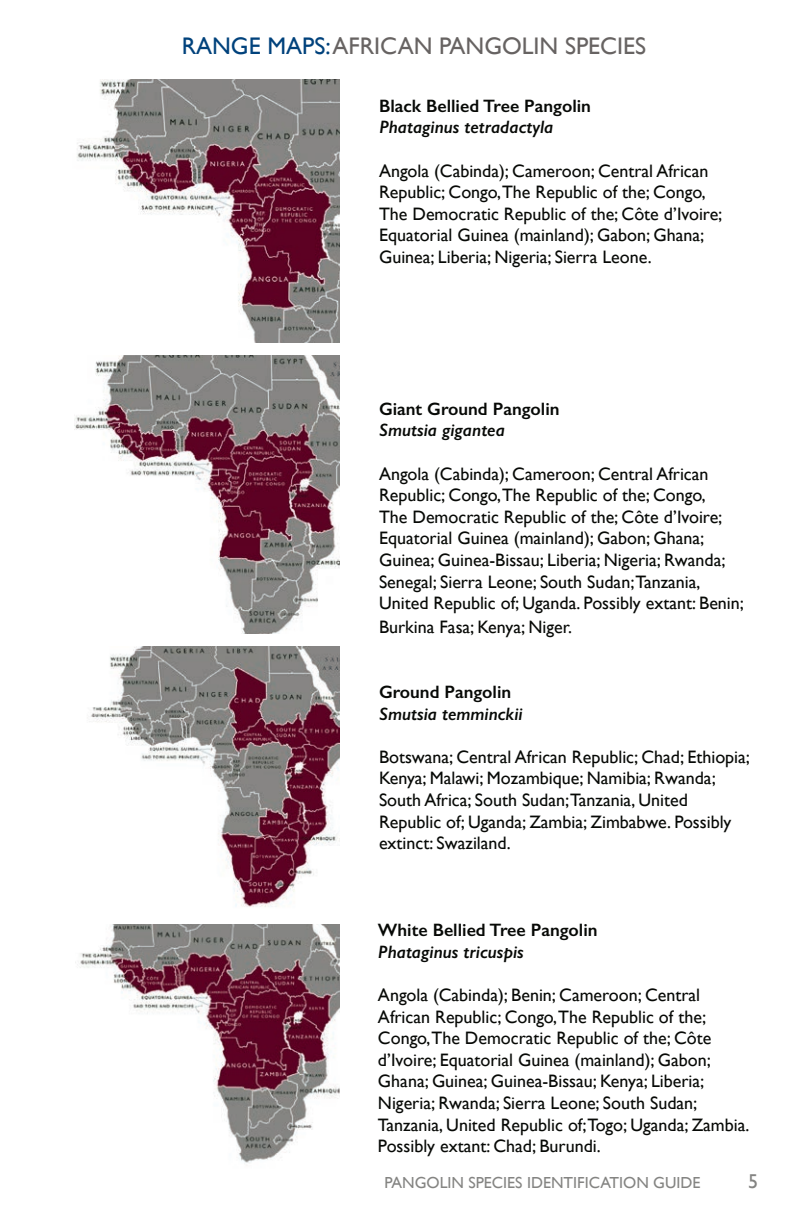
<style>
.page{position:relative;width:792px;height:1224px;background:#fff}
.page>*{position:absolute;margin:0;border:0;box-sizing:border-box;transform-origin:0 0}
.t1{font:24px "Gill Sans";color:#676362}
.t2{font:20px "Gill Sans";color:#848482}
.Body_text{font:18px/21.6px "Gill Sans";color:#070906}
.Body_text-2{font:600 18px "Gill Sans";color:#070906}
.Body_text-3{font:italic 600 18px "Gill Sans";color:#070906}
.t3{font:16px "Gill Sans";color:#848482}
.s1{color:#01427c}
</style>
<div class="page">
<img style="left:77px;top:79px;width:263px;height:264px">
<img style="left:91px;top:647px;width:249px;height:260px">
<img style="left:75px;top:356px;width:265px;height:277px">
<img style="left:80px;top:924px;width:260px;height:239px">
<p class="t1" style="left:182px;top:32px;width:466px"><span class="s1">RANGE MAPS:</span> AFRICAN PANGOLIN SPECIES</p>
<p class="Body_text-2" style="left:379px;top:95px;width:214px">Black Bellied Tree Pangolin</p>
<p class="Body_text-3" style="left:379px;top:116px;width:176px">Phataginus tetradactyla</p>
<p class="Body_text" style="left:379px;top:159px;width:345px">Angola (Cabinda); Cameroon; Central African Republic; Congo,The Republic of the; Congo, The Democratic Republic of the; Côte d’Ivoire; Equatorial Guinea (mainland); Gabon; Ghana; Guinea; Liberia; Nigeria; Sierra Leone.</p>
<p class="Body_text-2" style="left:379px;top:398px;width:182px">Giant Ground Pangolin</p>
<p class="Body_text-3" style="left:379px;top:419px;width:127px">Smutsia gigantea</p>
<p class="Body_text" style="left:379px;top:463px;width:366px">Angola (Cabinda); Cameroon; Central African Republic; Congo,The Republic of the; Congo,<br>The Democratic Republic of the; Côte d’Ivoire; Equatorial Guinea (mainland); Gabon; Ghana; Guinea; Guinea-Bissau; Liberia; Nigeria; Rwanda; Senegal; Sierra Leone; South Sudan;Tanzania, United Republic of; Uganda. Possibly extant: Benin;</p>
<p class="Body_text" style="left:379px;top:616px;width:195px">Burkina Fasa; Kenya; Niger.</p>
<p class="Body_text-2" style="left:379px;top:681px;width:134px">Ground Pangolin</p>
<p class="Body_text-3" style="left:379px;top:703px;width:145px">Smutsia temminckii</p>
<p class="Body_text" style="left:379px;top:746px;width:373px">Botswana; Central African Republic; Chad; Ethiopia; Kenya; Malawi; Mozambique; Namibia; Rwanda; South Africa; South Sudan;Tanzania, United Republic of; Uganda; Zambia; Zimbabwe. Possibly extinct: Swaziland.</p>
<p class="Body_text-2" style="left:378px;top:919px;width:221px">White Bellied Tree Pangolin</p>
<p class="Body_text-3" style="left:378px;top:941px;width:147px">Phataginus tricuspis</p>
<p class="Body_text" style="left:378px;top:984px;width:373px">Angola (Cabinda); Benin; Cameroon; Central African Republic; Congo,The Republic of the; Congo,The Democratic Republic of the; Côte d’Ivoire; Equatorial Guinea (mainland); Gabon; Ghana; Guinea; Guinea-Bissau; Kenya; Liberia; Nigeria; Rwanda; Sierra Leone; South Sudan; Tanzania, United Republic of;Togo; Uganda; Zambia.<br>Possibly extant: Chad; Burundi.</p>
<p class="t3" style="left:385px;top:1174px;width:317px">PANGOLIN SPECIES IDENTIFICATION GUIDE</p>
<p class="t2" style="left:748px;top:1169px;width:11px">5</p>
</div>
